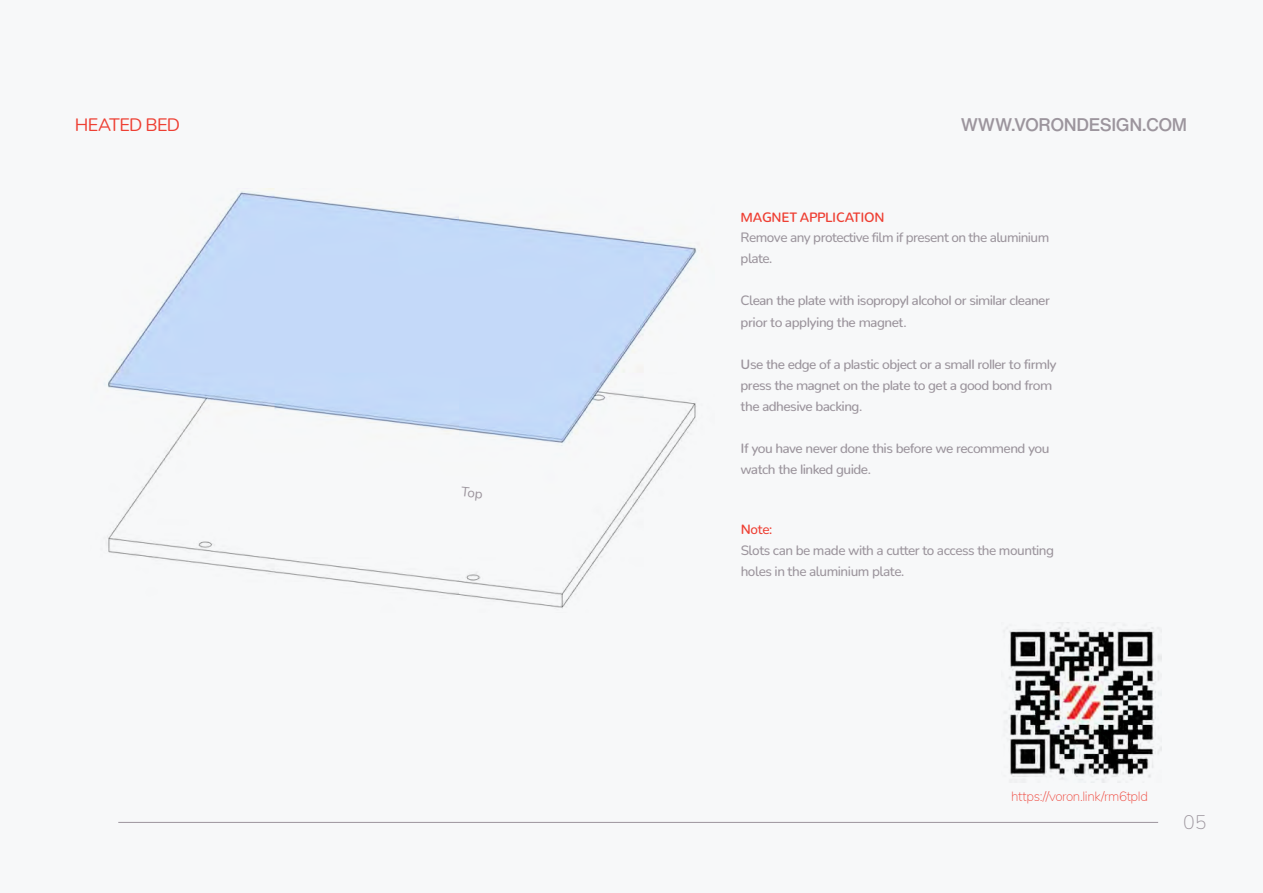
<style>
.page{position:relative;width:1263px;height:893px;background:#f7f8f9}
.page>*{position:absolute;margin:0;border:0;box-sizing:border-box;transform-origin:0 0}
.t1{font:200 19.5px "Nunito";color:#9c959d}
.t2{font:500 18px "Helvetica Now Text";letter-spacing:-.025em;color:#9c959d}
.Page_Title{font:18px "Nunito";letter-spacing:-.035em;color:#ee3f33}
.Info_Text{font:500 13.5px/21px "Nunito";letter-spacing:-.04em;color:#9c959d}
._6_pt_Small_Text{font:200 13.5px "Nunito";letter-spacing:-.03em;color:#ef4b41}
.t3{font:500 13.5px "Nunito";color:#ee3f33}
.s1{color:#ee3f33}
</style>
<div class="page">
<hr style="left:118px;top:822px;width:1040px;height:1px;background:#9c959d">
<img style="left:1009px;top:627px;width:152px;height:155px">
<img style="left:107px;top:188px;width:590px;height:421px">
<svg style="left:461px;top:486px;width:21px;height:15px"></svg>
<p class="Page_Title" style="left:75px;top:111px;width:107px">HEATED BED</p>
<h2 class="t2" style="left:961px;top:111px;width:228px">WWW.VORONDESIGN.COM</h2>
<p class="Info_Text" style="left:741px;top:206px;width:310px;line-height:20.5px"><span class="s1">MAGNET APPLICATION<br></span>Remove any protective film if present on the aluminium plate.</p>
<p class="Info_Text" style="left:741px;top:289px;width:311px;line-height:21.9px">Clean the plate with isopropyl alcohol or similar cleaner prior to applying the magnet.</p>
<p class="Info_Text" style="left:741px;top:352px;width:317px">Use the edge of a plastic object or a small roller to firmly press the magnet on the plate to get a good bond from the adhesive backing.</p>
<p class="Info_Text" style="left:741px;top:436px;width:310px">If you have never done this before we recommend you watch the linked guide.</p>
<p class="t3" style="left:741px;top:517px;width:33px">Note:</p>
<p class="Info_Text" style="left:741px;top:539px;width:315px">Slots can be made with a cutter to access the mounting holes in the aluminium plate.</p>
<p class="_6_pt_Small_Text" style="left:1011px;top:786px;width:138px">https://voron.link/rm6tpld</p>
<h1 class="t1" style="left:1183px;top:808px;width:25px">05</h1>
</div>
